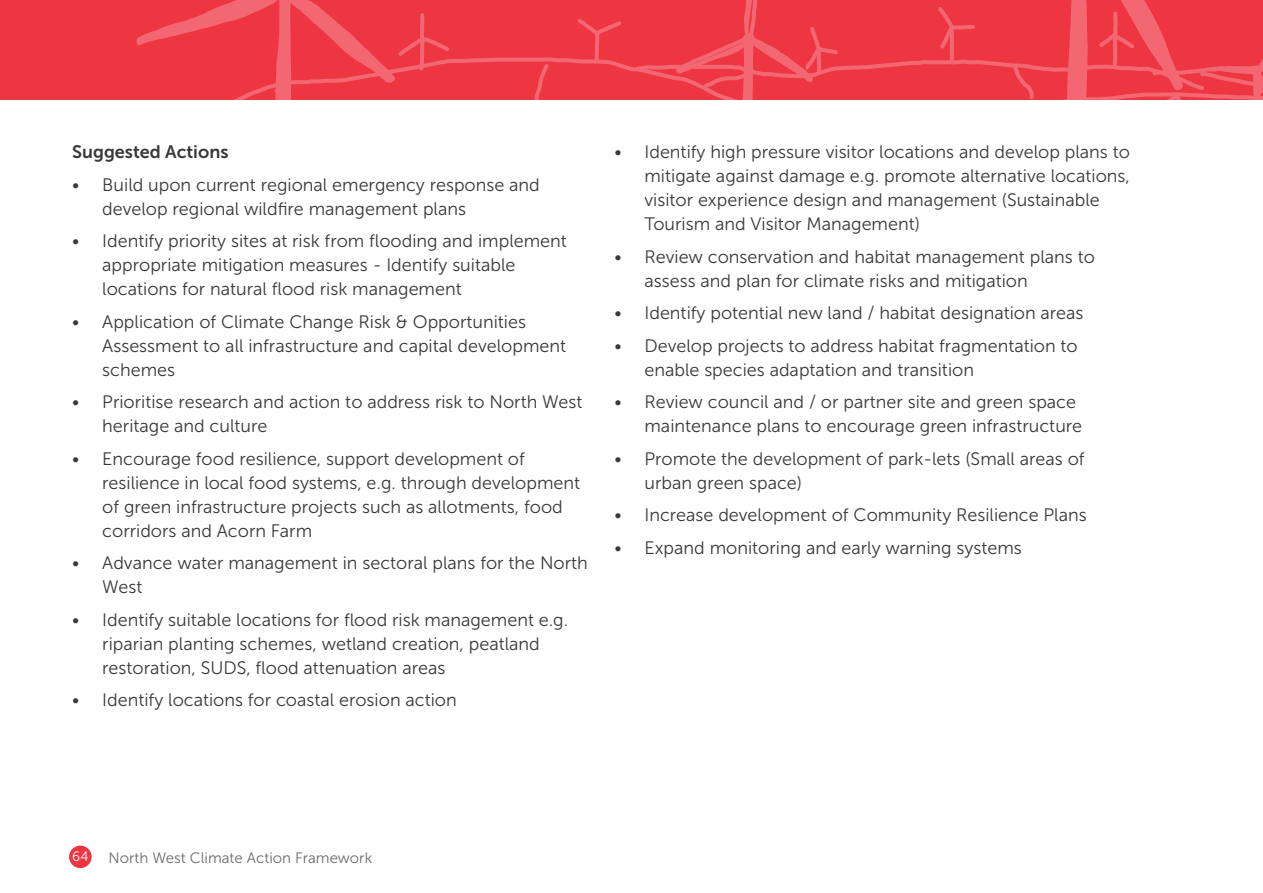
<style>
.page{position:relative;width:1263px;height:893px;background:#fff}
.page>*{position:absolute;margin:0;border:0;box-sizing:border-box;transform-origin:0 0}
.Tabs{font:18px/24px "Museo Sans 300";color:#393939}
.Gary_Body_Text{font:18px "Museo Sans 700";color:#393939}
.t1{font:15px "Museo Sans 300";color:#6b6b6b}
.t2{font:13.5px "Museo Sans 300";color:#fff}
</style>
<div class="page">
<div style="left:69px;top:846px;width:23px;height:22px;background:#ee3643;border-radius:50%"></div>
<svg style="left:0;top:0;width:1263px;height:100px"></svg>
<p class="Gary_Body_Text" style="left:72px;top:142px;width:158px">Suggested Actions</p>
<p class="Tabs" style="left:102px;top:173px;width:439px;text-indent:-30px">• Build upon current regional emergency response and develop regional wildfire management plans</p>
<p class="Tabs" style="left:102px;top:229px;width:466px;text-indent:-30px">• Identify priority sites at risk from flooding and implement appropriate mitigation measures - Identify suitable locations for natural flood risk management</p>
<p class="Tabs" style="left:102px;top:310px;width:465px;text-indent:-30px">• Application of Climate Change Risk &amp; Opportunities<br>Assessment to all infrastructure and capital development schemes</p>
<p class="Tabs" style="left:102px;top:390px;width:482px;text-indent:-30px">• Prioritise research and action to address risk to North West heritage and culture</p>
<p class="Tabs" style="left:102px;top:447px;width:479px;text-indent:-30px">• Encourage food resilience, support development of resilience in local food systems, e.g. through development of green infrastructure projects such as allotments, food corridors and Acorn Farm</p>
<p class="Tabs" style="left:102px;top:551px;width:487px;text-indent:-30px">• Advance water management in sectoral plans for the North<br>West</p>
<p class="Tabs" style="left:102px;top:608px;width:467px;text-indent:-30px">• Identify suitable locations for flood risk management e.g. riparian planting schemes, wetland creation, peatland restoration, SUDS, flood attenuation areas</p>
<p class="Tabs" style="left:72px;top:688px;width:386px">• Identify locations for coastal erosion action</p>
<p class="Tabs" style="left:644px;top:140px;width:487px;text-indent:-30px">• Identify high pressure visitor locations and develop plans to mitigate against damage e.g. promote alternative locations, visitor experience design and management (Sustainable Tourism and Visitor Management)</p>
<p class="Tabs" style="left:644px;top:245px;width:452px;text-indent:-30px">• Review conservation and habitat management plans to assess and plan for climate risks and mitigation</p>
<p class="Tabs" style="left:614px;top:301px;width:471px">• Identify potential new land / habitat designation areas</p>
<p class="Tabs" style="left:644px;top:334px;width:435px;text-indent:-30px">• Develop projects to address habitat fragmentation to enable species adaptation and transition</p>
<p class="Tabs" style="left:644px;top:390px;width:439px;text-indent:-30px">• Review council and / or partner site and green space maintenance plans to encourage green infrastructure</p>
<p class="Tabs" style="left:644px;top:447px;width:442px;text-indent:-30px">• Promote the development of park-lets (Small areas of urban green space)</p>
<p class="Tabs" style="left:614px;top:503px;width:474px">• Increase development of Community Resilience Plans</p>
<p class="Tabs" style="left:614px;top:536px;width:409px">• Expand monitoring and early warning systems</p>
<p class="t2" style="left:72px;top:849px;width:18px">64</p>
<p class="t1" style="left:108px;top:849px;width:265px">North West Climate Action Framework</p>
</div>
